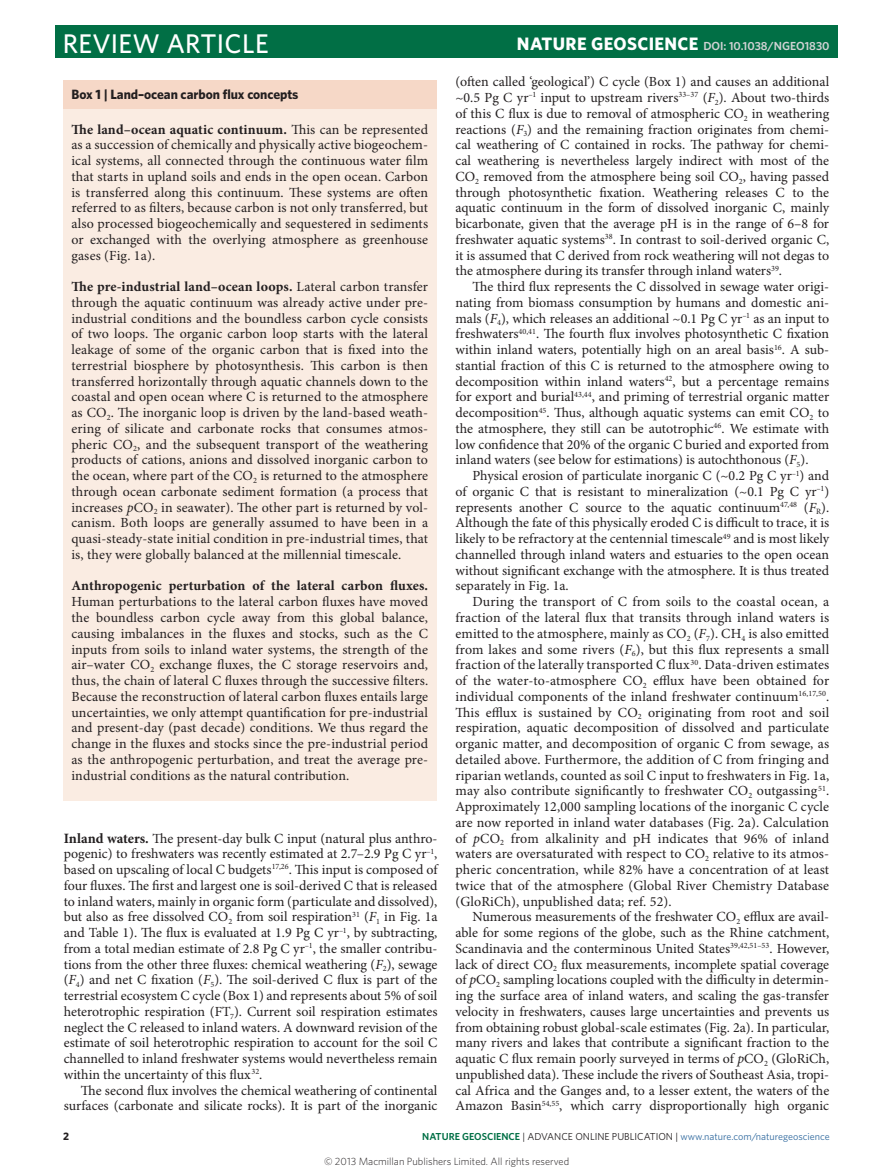
<style>
.page{position:relative;width:893px;height:1174px;background:#fff}
.page>*{position:absolute;margin:0;border:0;box-sizing:border-box;transform-origin:0 0}
.t1{font:500 27px "Whitney";letter-spacing:.01em;color:#fff}
.Body_text{font:13.95px/15.8px "Minion Pro";color:#231f20;text-align:justify}
.Body_first{font:13.95px/15.8px "Minion Pro";letter-spacing:.005em;color:#231f20;text-align:justify}
.Box_Table_title{font:700 13.5px "Whitney";letter-spacing:-.005em;color:#231f20}
.t2{font:600 11.7px "Whitney";color:#d1d2d4}
.t3{font:700 10.8px "Whitney";color:#231f20}
.t4{font:300 10.5px "Whitney";color:#231f20}
.t5{font:10.2px "Whitney";color:#316a9f}
.s1{font-weight:700;font-size:18px;color:#fff}
.s2{font-weight:700}
.s3{font-style:italic}
.s4{font-weight:700;font-size:14.25px}
.s5{font-weight:600;color:#016f45}
.s6{color:#231f20}
</style>
<div class="page">
<div style="left:63px;top:80px;width:374px;height:720px;background:#faece2"></div>
<div style="left:63px;top:80px;width:374px;height:28px;background:#f6d8c7"></div>
<div style="left:55px;top:26px;width:783px;height:32px;background:#016f45"></div>
<p class="t1" style="left:63px;top:25px;width:207px">REVIEW ARTICLE</p>
<p class="t2" style="left:517px;top:38px;width:314px"><span class="s1">NATURE GEOSCIENCE</span> DOI: 10.1038/NGEO1830</p>
<p class="Box_Table_title" style="left:71px;top:86px;width:229px">Box 1 | Land–ocean carbon flux concepts</p>
<p class="Body_first" style="left:71px;top:122px;width:358px"><span class="s2">The land–ocean aquatic continuum.</span> This can be represented as a succession of chemically and physically active biogeochem&shy;ical systems, all connected through the continuous water film that starts in upland soils and ends in the open ocean. Carbon is transferred along this continuum. These systems are often referred to as filters, because carbon is not only transferred, but also processed biogeochemically and sequestered in sediments or exchanged with the overlying atmosphere as greenhouse gases (Fig. 1a).</p>
<p class="Body_first" style="left:71px;top:279px;width:358px"><span class="s2">The pre-industrial land–ocean loops.</span> Lateral carbon transfer through the aquatic continuum was already active under pre&shy;industrial conditions and the boundless carbon cycle consists of two loops. The organic carbon loop starts with the lateral leakage of some of the organic carbon that is fixed into the terrestrial biosphere by photosynthesis. This carbon is then transferred horizontally through aquatic channels down to the coastal and open ocean where C is returned to the atmosphere as CO<sub>2</sub>. The inorganic loop is driven by the land-based weath&shy;ering of silicate and carbonate rocks that consumes atmos&shy;pheric CO<sub>2</sub>, and the subsequent transport of the weathering products of cations, anions and dissolved inorganic carbon to the ocean, where part of the CO<sub>2</sub> is returned to the atmosphere through ocean carbonate sediment formation (a process that increases <span class="s3">p</span>CO<sub>2</sub> in seawater). The other part is returned by vol&shy;canism. Both loops are generally assumed to have been in a quasi-steady-state initial condition in pre-industrial times, that is, they were globally balanced at the millennial timescale.</p>
<p class="Body_first" style="left:71px;top:578px;width:358px"><span class="s2">Anthropogenic perturbation of the lateral carbon fluxes.<br></span>Human perturbations to the lateral carbon fluxes have moved the boundless carbon cycle away from this global balance, causing imbalances in the fluxes and stocks, such as the C inputs from soils to inland water systems, the strength of the air–water CO<sub>2</sub> exchange fluxes, the C storage reservoirs and, thus, the chain of lateral C fluxes through the successive filters.<br>Because the reconstruction of lateral carbon fluxes entails large uncertainties, we only attempt quantification for pre-industrial and present-day (past decade) conditions. We thus regard the change in the fluxes and stocks since the pre-industrial period as the anthropogenic perturbation, and treat the average pre&shy;industrial conditions as the natural contribution.</p>
<p class="Body_first" style="left:64px;top:830px;width:375px"><span class="s4">Inland waters.</span> The present-day bulk C input (natural plus anthro&shy;pogenic) to freshwaters was recently estimated at 2.7–2.9 Pg C yr<sup>–1</sup>, based on upscaling of local C budgets<sup>17,26</sup>. This input is composed of four fluxes. The first and largest one is soil-derived C that is released to inland waters, mainly in organic form (particulate and dissolved), but also as free dissolved CO<sub>2</sub> from soil respiration<sup>31</sup> (<span class="s3">F</span><sub>1</sub> in Fig. 1a and Table 1). The flux is evaluated at 1.9 Pg C yr<sup>–1</sup>, by subtracting, from a total median estimate of 2.8 Pg C yr<sup>–1</sup>, the smaller contribu&shy;tions from the other three fluxes: chemical weathering (<span class="s3">F</span><sub>2</sub>), sewage (<span class="s3">F</span><sub>4</sub>) and net C fixation (<span class="s3">F</span><sub>5</sub>). The soil-derived C flux is part of the terrestrial ecosystem C cycle (Box 1) and represents about 5% of soil heterotrophic respiration (FT<sub>7</sub>). Current soil respiration estimates neglect the C released to inland waters. A downward revision of the estimate of soil heterotrophic respiration to account for the soil C channelled to inland freshwater systems would nevertheless remain within the uncertainty of this flux<sup>32</sup>.</p>
<p class="Body_text" style="left:64px;top:1082px;width:375px;text-align:right">The second flux involves the chemical weathering of continental surfaces (carbonate and silicate rocks). It is part of the inorganic</p>
<p class="Body_text" style="left:455px;top:74px;width:375px">(often called ‘geological’) C cycle (Box 1) and causes an additional ~0.5 Pg C yr<sup>–1</sup> input to upstream rivers<sup>33–37</sup> (<span class="s3">F</span><sub>2</sub>). About two-thirds of this C flux is due to removal of atmospheric CO<sub>2</sub> in weathering reactions (<span class="s3">F</span><sub>3</sub>) and the remaining fraction originates from chemi&shy;cal weathering of C contained in rocks. The pathway for chemi&shy;cal weathering is nevertheless largely indirect with most of the CO<sub>2</sub> removed from the atmosphere being soil CO<sub>2</sub>, having passed through photosynthetic fixation. Weathering releases C to the aquatic continuum in the form of dissolved inorganic C, mainly bicarbonate, given that the average pH is in the range of 6–8 for freshwater aquatic systems<sup>38</sup>. In contrast to soil-derived organic C, it is assumed that C derived from rock weathering will not degas to the atmosphere during its transfer through inland waters<sup>39</sup>.</p>
<p class="Body_text" style="left:455px;top:279px;width:375px;text-indent:17px">The third flux represents the C dissolved in sewage water origi&shy;nating from biomass consumption by humans and domestic ani&shy;mals (<span class="s3">F</span><sub>4</sub>), which releases an additional ~0.1 Pg C yr<sup>–1</sup> as an input to freshwaters<sup>40,41</sup>. The fourth flux involves photosynthetic C fixation within inland waters, potentially high on an areal basis<sup>16</sup>. A sub&shy;stantial fraction of this C is returned to the atmosphere owing to decomposition within inland waters<sup>42</sup>, but a percentage remains for export and burial<sup>43,44</sup>, and priming of terrestrial organic matter decomposition<sup>45</sup>. Thus, although aquatic systems can emit CO<sub>2</sub> to the atmosphere, they still can be autotrophic<sup>46</sup>. We estimate with low confidence that 20% of the organic C buried and exported from inland waters (see below for estimations) is autochthonous (<span class="s3">F</span><sub>5</sub>).</p>
<p class="Body_text" style="left:455px;top:468px;width:375px;text-indent:17px">Physical erosion of particulate inorganic C (~0.2 Pg C yr<sup>–1</sup>) and of organic C that is resistant to mineralization (~0.1 Pg C yr<sup>–1</sup>) represents another C source to the aquatic continuum<sup>47,48</sup> (<span class="s3">F</span><sub>R</sub>).<br>Although the fate of this physically eroded C is difficult to trace, it is likely to be refractory at the centennial timescale<sup>49</sup> and is most likely channelled through inland waters and estuaries to the open ocean without significant exchange with the atmosphere. It is thus treated separately in Fig. 1a.</p>
<p class="Body_text" style="left:455px;top:594px;width:375px;text-indent:17px">During the transport of C from soils to the coastal ocean, a fraction of the lateral flux that transits through inland waters is emitted to the atmosphere, mainly as CO<sub>2</sub> (<span class="s3">F</span><sub>7</sub>). CH<sub>4</sub> is also emitted from lakes and some rivers (<span class="s3">F</span><sub>6</sub>), but this flux represents a small fraction of the laterally transported C flux<sup>30</sup>. Data-driven estimates of the water-to-atmosphere CO<sub>2</sub> efflux have been obtained for individual components of the inland freshwater continuum<sup>16,17,50</sup>.<br>This efflux is sustained by CO<sub>2</sub> originating from root and soil respiration, aquatic decomposition of dissolved and particulate organic matter, and decomposition of organic C from sewage, as detailed above. Furthermore, the addition of C from fringing and riparian wetlands, counted as soil C input to freshwaters in Fig. 1a, may also contribute significantly to freshwater CO<sub>2</sub> outgassing<sup>51</sup>.<br>Approximately 12,000 sampling locations of the inorganic C cycle are now reported in inland water databases (Fig. 2a). Calculation of <span class="s3">p</span>CO<sub>2</sub> from alkalinity and pH indicates that 96% of inland waters are oversaturated with respect to CO<sub>2</sub> relative to its atmos&shy;pheric concentration, while 82% have a concentration of at least twice that of the atmosphere (Global River Chemistry Database (GloRiCh), unpublished data; ref. 52).</p>
<p class="Body_text" style="left:455px;top:909px;width:375px;text-indent:17px">Numerous measurements of the freshwater CO<sub>2</sub> efflux are avail&shy;able for some regions of the globe, such as the Rhine catchment, Scandinavia and the conterminous United States<sup>39,42,51–53</sup>. However, lack of direct CO<sub>2</sub> flux measurements, incomplete spatial coverage of <span class="s3">p</span>CO<sub>2</sub> sampling locations coupled with the difficulty in determin&shy;ing the surface area of inland waters, and scaling the gas-transfer velocity in freshwaters, causes large uncertainties and prevents us from obtaining robust global-scale estimates (Fig. 2a). In particular, many rivers and lakes that contribute a significant fraction to the aquatic C flux remain poorly surveyed in terms of <span class="s3">p</span>CO<sub>2</sub> (GloRiCh, unpublished data). These include the rivers of Southeast Asia, tropi&shy;cal Africa and the Ganges and, to a lesser extent, the waters of the Amazon Basin<sup>54,55</sup>, which carry disproportionally high organic</p>
<p class="t3" style="left:63px;top:1128px;width:8px">2</p>
<p class="t5" style="left:422px;top:1129px;width:409px"><span class="s5">NATURE GEOSCIENCE</span> <span class="s6">| ADVANCE ONLINE PUBLICATION |</span> www.nature.com/naturegeoscience</p>
<p class="t4" style="left:324px;top:1154px;width:247px">© 2013 Macmillan Publishers Limited. All rights reserved</p>
</div>
